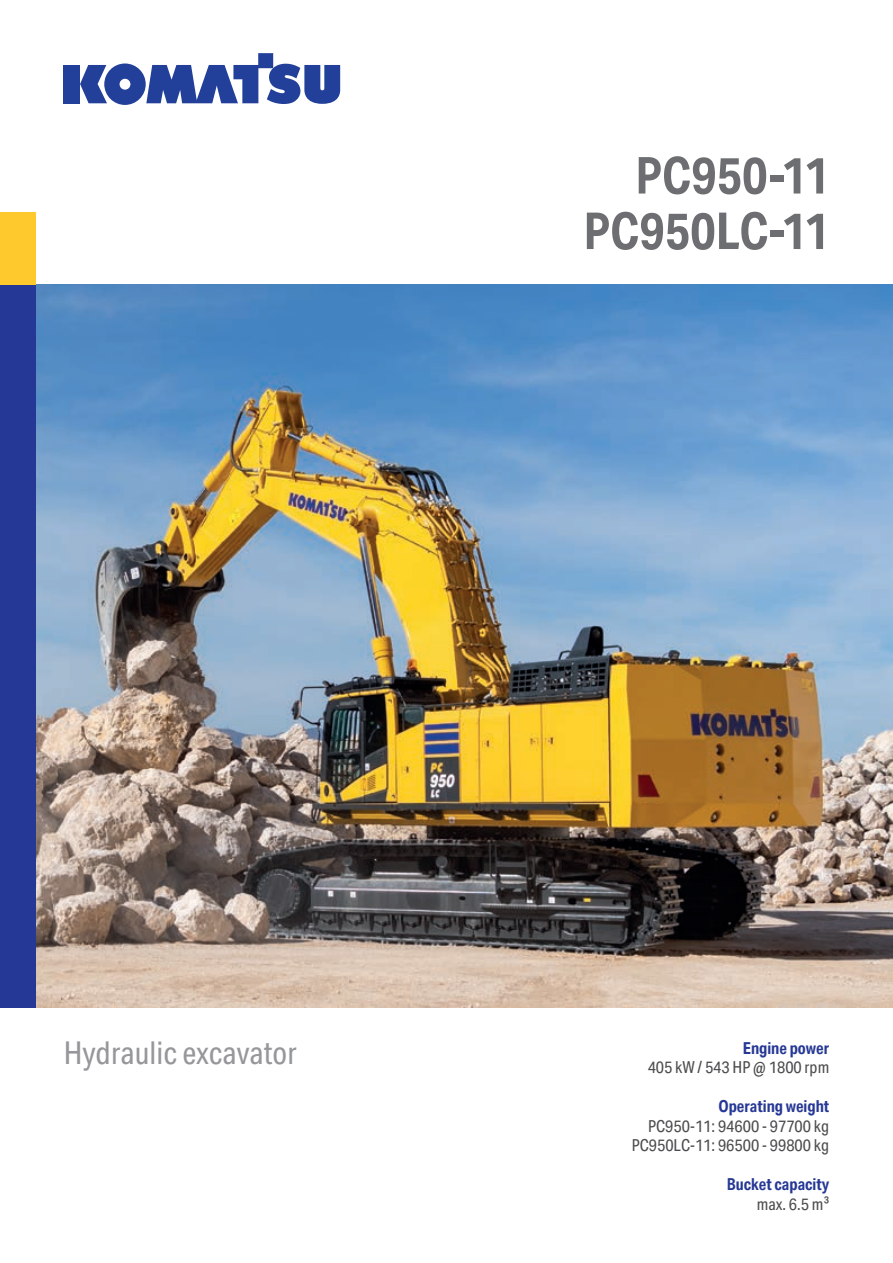
<style>
.page{position:relative;width:893px;height:1263px;background:#fff}
.page>*{position:absolute;margin:0;border:0;box-sizing:border-box;transform-origin:0 0}
.t1{font:700 51px/55.5px "Aktiv Grotesk Cd";color:#6d6e71;text-align:right}
.t2{font:31.5px "Aktiv Grotesk Cd";color:#95979a}
.t3{font:16.5px/19.5px "Aktiv Grotesk Cd";color:#4b4c4d;text-align:right}
.t4{font:700 16.5px "Aktiv Grotesk Cd";color:#263895}
</style>
<div class="page">
<img style="left:36px;top:285px;width:857px;height:723px">
<div style="left:64px;top:65px;width:16px;height:38px;background:#223f99"></div>
<svg style="left:80px;top:53px;width:260px;height:52px"></svg>
<div style="left:0;top:213px;width:36px;height:85px;background:#fec92d"></div>
<div style="left:0;top:285px;width:36px;height:723px;background:#263895"></div>
<h1 class="t1" style="left:583px;top:152px;width:247px">PC950-11<br>PC950LC-11</h1>
<h2 class="t2" style="left:64px;top:1041px;width:235px">Hydraulic excavator</h2>
<p class="t4" style="left:743px;top:1041px;width:88px">Engine power</p>
<p class="t3" style="left:648px;top:1059px;width:183px">405 kW / 543 HP @ 1800 rpm</p>
<p class="t4" style="left:718px;top:1100px;width:112px">Operating weight</p>
<p class="t3" style="left:632px;top:1117px;width:199px">PC950-11: 94600 - 97700 kg<br>PC950LC-11: 96500 - 99800 kg</p>
<p class="t4" style="left:727px;top:1178px;width:104px">Bucket capacity</p>
<p class="t3" style="left:757px;top:1195px;width:74px">max. 6.5 m³</p>
</div>
